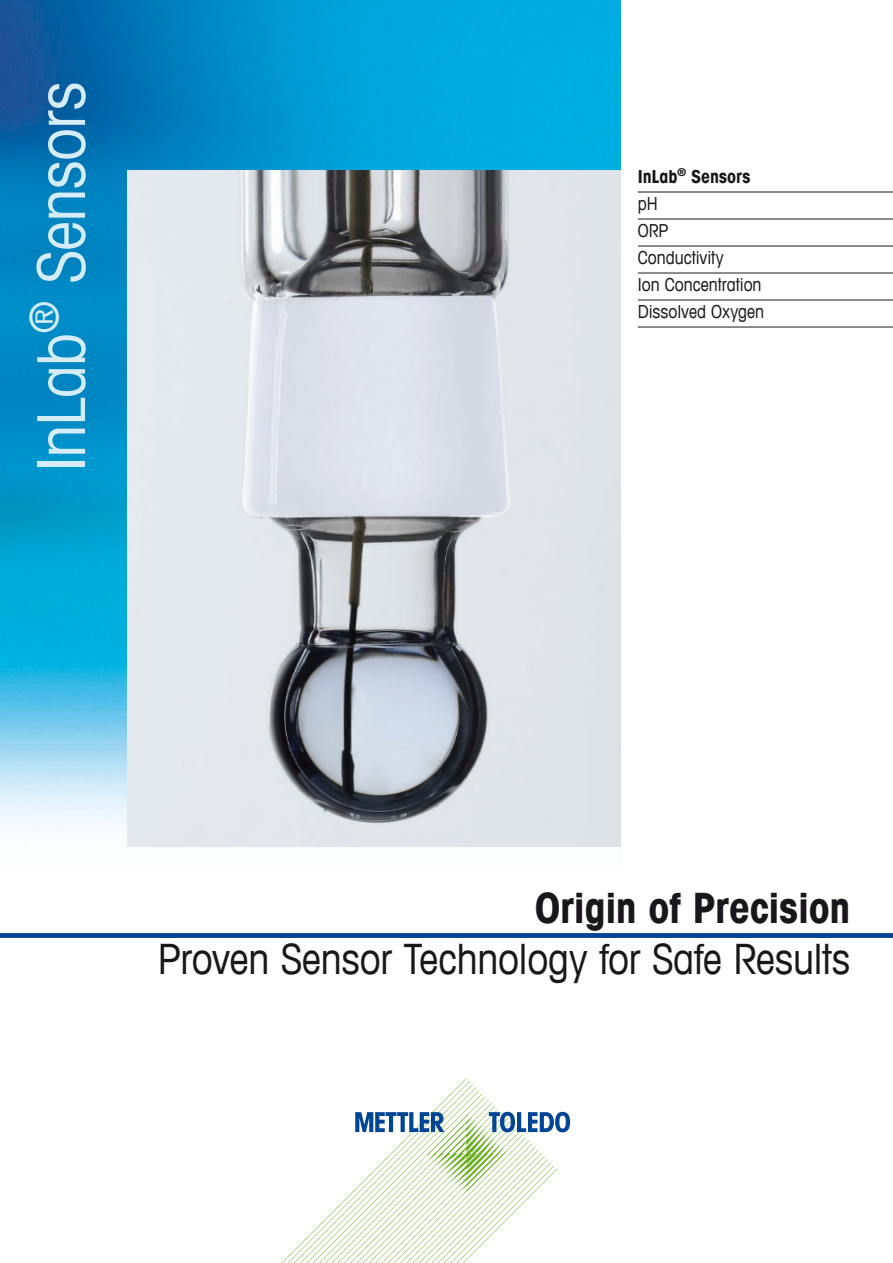
<style>
.page{position:relative;width:893px;height:1263px;background:#fff}
.page>*{position:absolute;margin:0;border:0;box-sizing:border-box;transform-origin:0 0}
.t1{font:condensed 66px "Avant Garde Com";letter-spacing:-.015em;color:#d5edfa}
._2_Title_Book_28_32{font:condensed 42px "Avant Garde Com";letter-spacing:-.005em;color:#1a171c}
._2_Title_Book_28_32-2{font:700 condensed 42px "Avant Garde Com";letter-spacing:-.01em;color:#1a171c}
.t2{font:condensed 18px "Avant Garde Com";color:#1a171c}
.t3{font:700 condensed 18px "Avant Garde Com";letter-spacing:-.005em;color:#1a171c}
</style>
<div class="page">
<img style="left:0;top:0;width:621px;height:847px">
<div style="left:0;top:933px;width:893px;height:5px;background:#004595"></div>
<hr style="left:638px;top:192px;width:255px;height:1px;background:#1a171c">
<hr style="left:638px;top:219px;width:255px;height:1px;background:#1a171c">
<hr style="left:638px;top:246px;width:255px;height:1px;background:#1a171c">
<hr style="left:638px;top:273px;width:255px;height:1px;background:#1a171c">
<hr style="left:638px;top:300px;width:255px;height:1px;background:#1a171c">
<hr style="left:638px;top:327px;width:255px;height:1px;background:#1a171c">
<img style="left:128px;top:170px;width:493px;height:676px">
<svg style="left:281px;top:1078px;width:289px;height:185px"></svg>
<p class="t1" style="left:21px;top:471px;width:391px;rotate:-90deg">InLab<sup>®</sup> Sensors</p>
<p class="t3" style="left:638px;top:165px;width:114px">InLab<sup>®</sup> Sensors</p>
<p class="t2" style="left:638px;top:193px;width:21px">pH</p>
<p class="t2" style="left:638px;top:220px;width:32px">ORP</p>
<p class="t2" style="left:638px;top:247px;width:88px">Conductivity</p>
<p class="t2" style="left:638px;top:274px;width:125px">Ion Concentration</p>
<p class="t2" style="left:638px;top:301px;width:128px">Dissolved Oxygen</p>
<p class="_2_Title_Book_28_32-2" style="left:535px;top:881px;width:317px">Origin of Precision</p>
<p class="_2_Title_Book_28_32" style="left:158px;top:933px;width:694px">Proven Sensor Technology for Safe Results</p>
</div>
